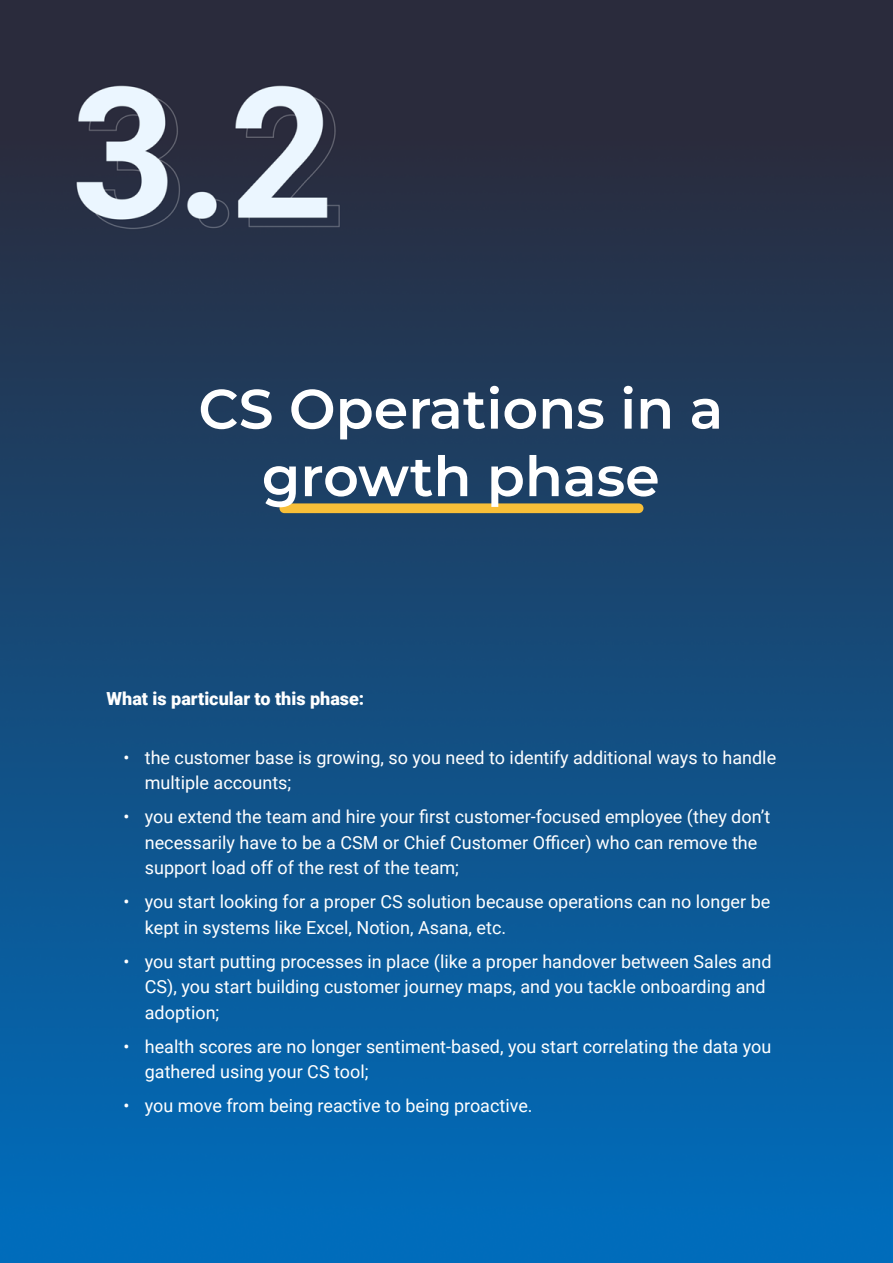
<style>
.page{position:relative;width:893px;height:1263px;background:#fff}
.page>*{position:absolute;margin:0;border:0;box-sizing:border-box;transform-origin:0 0}
.t1{font:600 55.5px/67.5px "Montserrat";color:#fff;text-align:center}
.t2{font:18px/25.5px "Roboto";color:#fff}
.t3{font:900 18px "Roboto";color:#fff}
</style>
<div class="page">
<img style="left:0;top:0;width:892px;height:1263px">
<div style="left:279px;top:503px;width:364px;height:10px;background:#f8bf38;border-radius:5px"></div>
<h1 class="t1" style="left:198px;top:374px;width:526px">CS Operations in a growth phase</h1>
<p class="t3" style="left:107px;top:686px;width:259px">What is particular to this phase:</p>
<p class="t2" style="left:145px;top:744px;width:633px;text-indent:-21px">• the customer base is growing, so you need to identify additional ways to handle multiple accounts;</p>
<p class="t2" style="left:145px;top:803px;width:627px;text-indent:-21px">• you extend the team and hire your first customer-focused employee (they don’t necessarily have to be a CSM or Chief Customer Officer) who can remove the support load off of the rest of the team;</p>
<p class="t2" style="left:145px;top:888px;width:627px;text-indent:-21px">• you start looking for a proper CS solution because operations can no longer be kept in systems like Excel, Notion, Asana, etc.</p>
<p class="t2" style="left:145px;top:948px;width:628px;text-indent:-21px">• you start putting processes in place (like a proper handover between Sales and<br>CS), you start building customer journey maps, and you tackle onboarding and adoption;</p>
<p class="t2" style="left:145px;top:1033px;width:628px;text-indent:-21px">• health scores are no longer sentiment-based, you start correlating the data you gathered using your CS tool;</p>
<p class="t2" style="left:124px;top:1092px;width:410px">• you move from being reactive to being proactive.</p>
</div>
